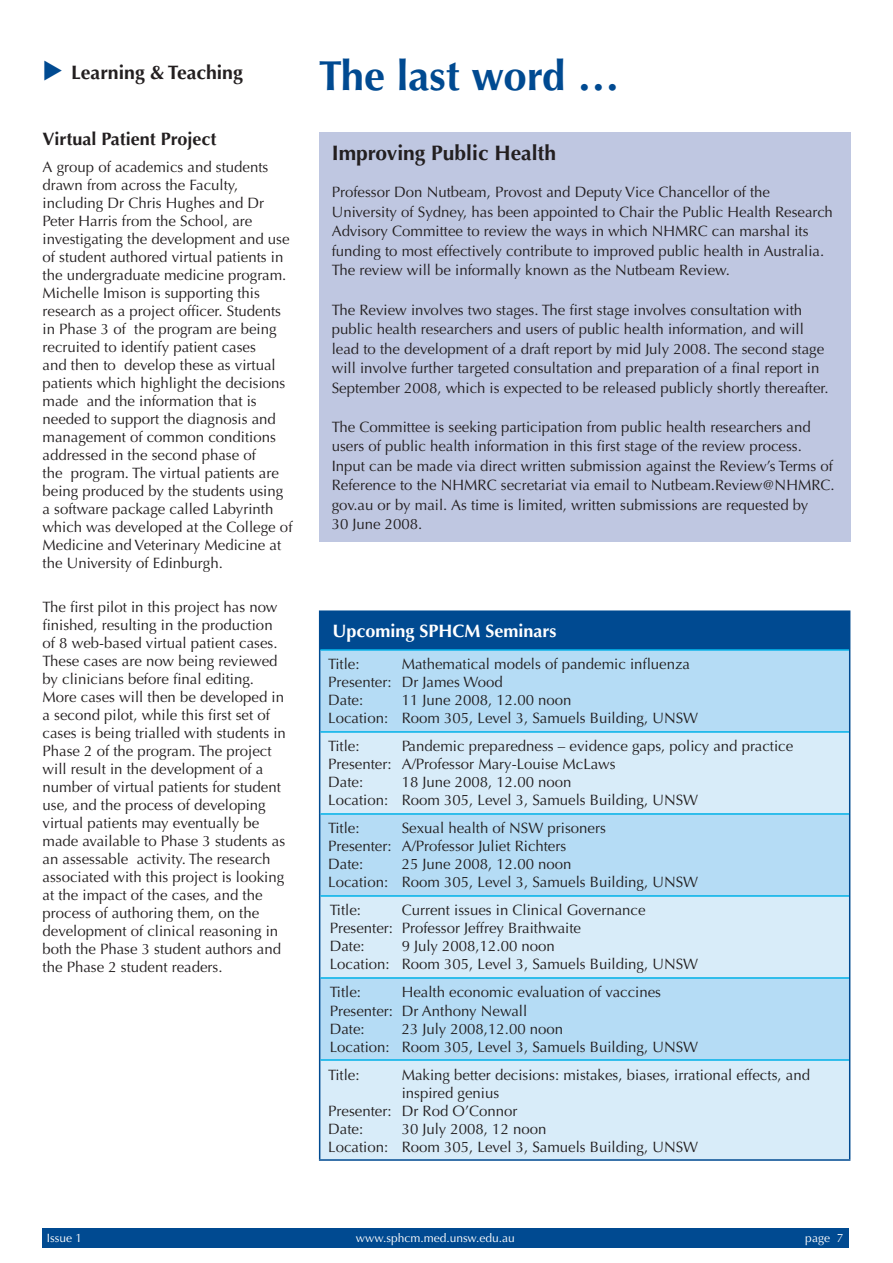
<style>
.page{position:relative;width:893px;height:1263px;background:#fff}
.page>*{position:absolute;margin:0;border:0;box-sizing:border-box;transform-origin:0 0}
.t1{font:700 42px "Optima LT Std";color:#004a91}
.t2{font:700 21px "Optima LT Std";color:#231f20}
.t3{font:700 19.5px "Optima LT Std";color:#231f20}
.t4{font:700 18px "Optima LT Std";color:#231f20}
.t5{font:700 18px "Optima LT Std";color:#fff}
.t6{font:15px/18px "Optima LT Std";color:#231f20}
.t7{font:12px "Optima LT Std";color:#fff}
.s1{color:#004a91}
</style>
<div class="page">
<div style="left:43px;top:1228px;width:806px;height:20px;background:#004a91"></div>
<div style="left:320px;top:611px;width:530px;height:39px;background:#004a91"></div>
<div style="left:320px;top:651px;width:529px;height:80px;background:#b5dcf5"></div>
<svg style="left:320px;top:733px;width:529px;height:426px;background:#cae5f7"></svg>
<hr style="left:319px;top:610px;width:531px;height:2px;background:#004a91">
<hr style="left:319px;top:612px;width:1px;height:38px;background:#004a91">
<hr style="left:319px;top:650px;width:1px;height:82px;background:#004a91">
<hr style="left:849px;top:650px;width:1px;height:82px;background:#004a91">
<hr style="left:319px;top:732px;width:1px;height:82px;background:#004a91">
<hr style="left:849px;top:732px;width:1px;height:82px;background:#004a91">
<hr style="left:319px;top:814px;width:1px;height:82px;background:#004a91">
<hr style="left:849px;top:814px;width:1px;height:82px;background:#004a91">
<hr style="left:319px;top:896px;width:1px;height:82px;background:#004a91">
<hr style="left:849px;top:896px;width:1px;height:82px;background:#004a91">
<hr style="left:319px;top:978px;width:1px;height:82px;background:#004a91">
<hr style="left:849px;top:978px;width:1px;height:82px;background:#004a91">
<hr style="left:319px;top:1060px;width:1px;height:99px;background:#004a91">
<hr style="left:849px;top:1060px;width:1px;height:99px;background:#004a91">
<hr style="left:319px;top:1159px;width:531px;height:2px;background:#004a91">
<hr style="left:320px;top:649px;width:529px;height:2px;background:#00b1e8">
<hr style="left:320px;top:731px;width:529px;height:2px;background:#00b1e8">
<hr style="left:320px;top:813px;width:529px;height:2px;background:#00b1e8">
<hr style="left:320px;top:895px;width:529px;height:2px;background:#00b1e8">
<hr style="left:320px;top:977px;width:529px;height:2px;background:#00b1e8">
<hr style="left:320px;top:1059px;width:529px;height:2px;background:#00b1e8">
<div style="left:319px;top:132px;width:531px;height:410px;background:#bfc7e1"></div>
<h3 class="t3" style="left:43px;top:61px;width:202px"><span class="s1">◆</span> Learning &amp; Teaching</h3>
<p class="t4" style="left:43px;top:128px;width:175px">Virtual Patient Project</p>
<p class="t6" style="left:43px;top:158px;width:251px">A group of academics and students drawn from across the Faculty, including Dr Chris Hughes and Dr Peter Harris from the School, are investigating the development and use of student authored virtual patients in the undergraduate medicine program.<br>Michelle Imison is supporting this research as a project officer. Students in Phase 3 of the program are being recruited to identify patient cases<br>and then to develop these as virtual patients which highlight the decisions made and the information that is needed to support the diagnosis and management of common conditions addressed in the second phase of<br>the program. The virtual patients are being produced by the students using a software package called Labyrinth which was developed at the College of Medicine and Veterinary Medicine at the University of Edinburgh.</p>
<p class="t6" style="left:43px;top:598px;width:245px">The first pilot in this project has now finished, resulting in the production of 8 web-based virtual patient cases.<br>These cases are now being reviewed by clinicians before final editing.<br>More cases will then be developed in a second pilot, while this first set of cases is being trialled with students in Phase 2 of the program. The project will result in the development of a number of virtual patients for student use, and the process of developing virtual patients may eventually be made available to Phase 3 students as an assessable activity. The research associated with this project is looking at the impact of the cases, and the process of authoring them, on the development of clinical reasoning in both the Phase 3 student authors and the Phase 2 student readers.</p>
<h1 class="t1" style="left:319px;top:52px;width:302px">The last word …</h1>
<h2 class="t2" style="left:332px;top:141px;width:226px">Improving Public Health</h2>
<p class="t6" style="left:332px;top:183px;width:503px;line-height:19.5px">Professor Don Nutbeam, Provost and Deputy Vice Chancellor of the University of Sydney, has been appointed to Chair the Public Health Research Advisory Committee to review the ways in which NHMRC can marshal its funding to most effectively contribute to improved public health in Australia.<br>The review will be informally known as the Nutbeam Review.</p>
<p class="t6" style="left:332px;top:300px;width:498px;line-height:19.5px">The Review involves two stages. The first stage involves consultation with public health researchers and users of public health information, and will lead to the development of a draft report by mid July 2008. The second stage will involve further targeted consultation and preparation of a final report in September 2008, which is expected to be released publicly shortly thereafter.</p>
<p class="t6" style="left:332px;top:417px;width:504px;line-height:19.5px">The Committee is seeking participation from public health researchers and users of public health information in this first stage of the review process.<br>Input can be made via direct written submission against the Review’s Terms of Reference to the NHMRC secretariat via email to Nutbeam.Review@NHMRC. gov.au or by mail. As time is limited, written submissions are requested by<br>30 June 2008.</p>
<p class="t5" style="left:332px;top:621px;width:226px">Upcoming SPHCM Seminars</p>
<p class="t6" style="left:328px;top:655px;width:33px">Title:</p>
<p class="t6" style="left:328px;top:655px;width:363px;text-indent:74px">Mathematical models of pandemic influenza<br>Presenter: Dr James Wood<br>Date:</p>
<p class="t6" style="left:328px;top:691px;width:372px;text-indent:74px">11 June 2008, 12.00 noon<br>Location: Room 305, Level 3, Samuels Building, UNSW</p>
<p class="t6" style="left:328px;top:737px;width:33px">Title:</p>
<p class="t6" style="left:328px;top:737px;width:467px;text-indent:74px">Pandemic preparedness – evidence gaps, policy and practice<br>Presenter: A/Professor Mary-Louise McLaws<br>Date:</p>
<p class="t6" style="left:328px;top:773px;width:372px;text-indent:74px">18 June 2008, 12.00 noon<br>Location: Room 305, Level 3, Samuels Building, UNSW</p>
<p class="t6" style="left:328px;top:819px;width:33px">Title:</p>
<p class="t6" style="left:328px;top:819px;width:279px;text-indent:74px">Sexual health of NSW prisoners<br>Presenter: A/Professor Juliet Richters<br>Date:</p>
<p class="t6" style="left:328px;top:855px;width:372px;text-indent:74px">25 June 2008, 12.00 noon<br>Location: Room 305, Level 3, Samuels Building, UNSW</p>
<p class="t6" style="left:330px;top:902px;width:33px">Title:</p>
<p class="t6" style="left:330px;top:902px;width:317px;text-indent:72px">Current issues in Clinical Governance<br>Presenter: Professor Jeffrey Braithwaite<br>Date:</p>
<p class="t6" style="left:330px;top:938px;width:370px;text-indent:72px">9 July 2008,12.00 noon<br>Location: Room 305, Level 3, Samuels Building, UNSW</p>
<p class="t6" style="left:330px;top:984px;width:33px">Title:</p>
<p class="t6" style="left:330px;top:984px;width:333px;text-indent:72px">Health economic evaluation of vaccines<br>Presenter: Dr Anthony Newall<br>Date:</p>
<p class="t6" style="left:330px;top:1020px;width:370px;text-indent:72px">23 July 2008,12.00 noon<br>Location: Room 305, Level 3, Samuels Building, UNSW</p>
<p class="t6" style="left:328px;top:1066px;width:33px">Title:</p>
<p class="t6" style="left:402px;top:1066px;width:410px">Making better decisions: mistakes, biases, irrational effects, and</p>
<p class="t6" style="left:402px;top:1084px;width:99px">inspired genius</p>
<p class="t6" style="left:328px;top:1102px;width:191px">Presenter: Dr Rod O’Connor</p>
<p class="t6" style="left:328px;top:1120px;width:37px">Date:</p>
<p class="t6" style="left:328px;top:1120px;width:372px;text-indent:74px">30 July 2008, 12 noon<br>Location: Room 305, Level 3, Samuels Building, UNSW</p>
<p class="t7" style="left:47px;top:1230px;width:37px">Issue 1</p>
<p class="t7" style="left:356px;top:1230px;width:160px">www.sphcm.med.unsw.edu.au</p>
<p class="t7" style="left:805px;top:1230px;width:40px">page 7</p>
</div>
